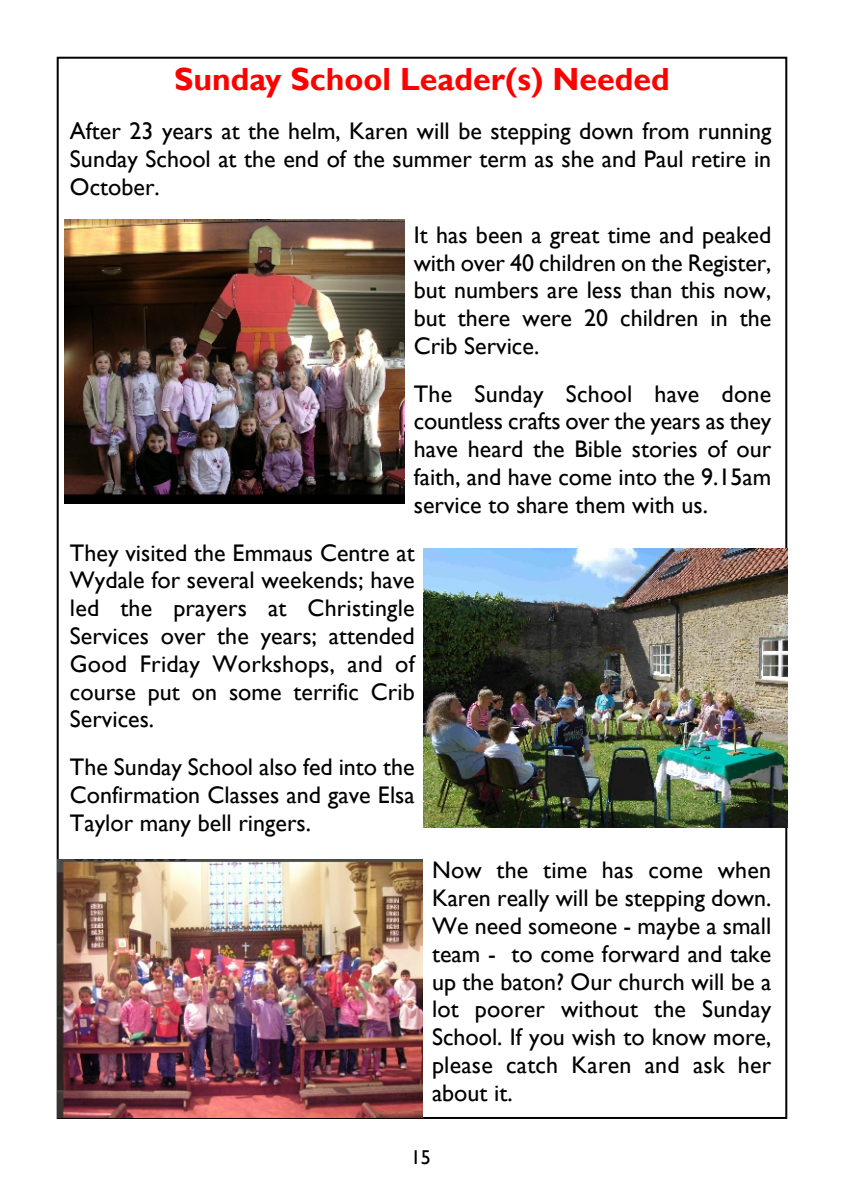
<style>
.page{position:relative;width:842px;height:1191px;background:#fff}
.page>*{position:absolute;margin:0;border:0;box-sizing:border-box;transform-origin:0 0}
.t1{font:700 32px "Gill Sans";color:#f00}
.t2{font:24px/27.8px "Gill Sans";color:#000;text-align:justify}
.t3{font:20px "Gill Sans";color:#000}
</style>
<div class="page">
<img style="left:58px;top:859px;width:365px;height:259px">
<img style="left:64px;top:219px;width:341px;height:284px">
<img style="left:424px;top:548px;width:363px;height:280px">
<h1 class="t1" style="left:174px;top:68px;width:497px">Sunday School Leader(s) Needed</h1>
<p class="t2" style="left:70px;top:120px;width:703px">After 23 years at the helm, Karen will be stepping down from running Sunday School at the end of the summer term as she and Paul retire in October.</p>
<p class="t2" style="left:414px;top:223px;width:359px">It has been a great time and peaked with over 40 children on the Register, but numbers are less than this now, but there were 20 children in the Crib Service.</p>
<p class="t2" style="left:414px;top:382px;width:359px">The Sunday School have done countless crafts over the years as they have heard the Bible stories of our faith, and have come into the 9.15am service to share them with us.</p>
<p class="t2" style="left:70px;top:541px;width:346px">They visited the Emmaus Centre at Wydale for several weekends; have led the prayers at Christingle Services over the years; attended Good Friday Workshops, and of course put on some terrific Crib Services.</p>
<p class="t2" style="left:70px;top:755px;width:346px">The Sunday School also fed into the Confirmation Classes and gave Elsa Taylor many bell ringers.</p>
<p class="t2" style="left:432px;top:859px;width:341px">Now the time has come when Karen really will be stepping down.<br>We need someone - maybe a small team - to come forward and take up the baton? Our church will be a lot poorer without the Sunday School. If you wish to know more, please catch Karen and ask her about it.</p>
<p class="t3" style="left:411px;top:1149px;width:22px">15</p>
</div>
